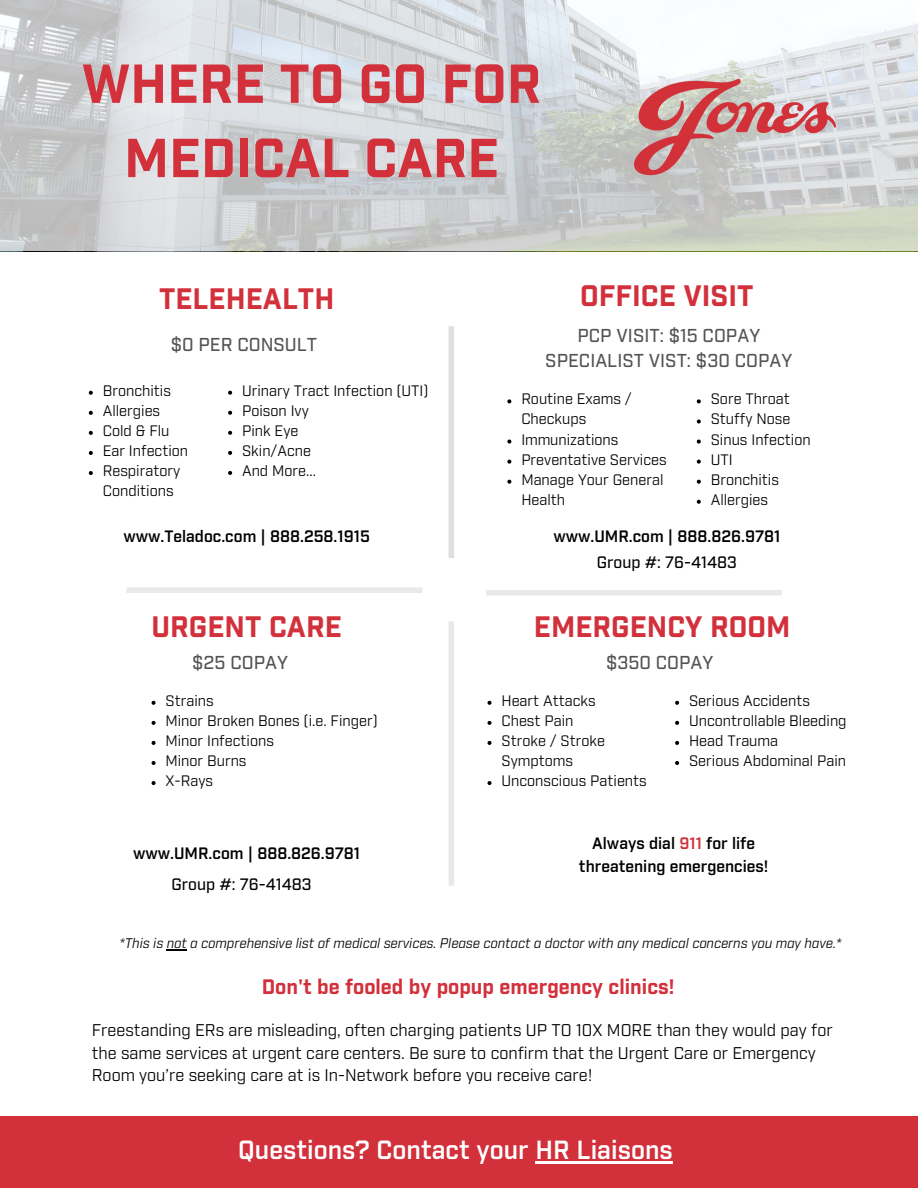
<style>
.page{position:relative;width:918px;height:1188px;background:#fff}
.page>*{position:absolute;margin:0;border:0;box-sizing:border-box;transform-origin:0 0}
.t1{font:700 53.25px/74.2px "Industry";color:#d2303b;text-align:center}
.t2{font:700 28.8px "Industry";color:#d2303b}
.t3{font:600 25.5px "Industry";color:#fff}
.t4{font:700 20.4px "Industry";color:#d2303b}
.t5{font:500 18.15px "Industry";color:#545454}
.t6{font:16.5px/22.5px "Industry";color:#000}
.t7{font:600 16.05px/22px "Industry";color:#000;text-align:center}
.t8{font:500 16.05px "Industry";color:#000}
.t9{font:14.7px/20.1px "Industry";color:#000}
.t10{font:italic 13.5px "Industry";color:#000}
.s1{color:#d2303b}
</style>
<div class="page">
<svg style="left:0;top:0;width:918px;height:251px;background:#d1d5d7"></svg>
<img style="left:609px;top:0;width:253px;height:252px">
<div style="left:486px;top:590px;width:296px;height:6px;background:#e9e9e9"></div>
<div style="left:449px;top:326px;width:5px;height:232px;background:#dfdfdf"></div>
<div style="left:449px;top:621px;width:5px;height:265px;background:#e9e9e9"></div>
<div style="left:126px;top:587px;width:296px;height:6px;background:#e9e9e9"></div>
<div style="left:0;top:1117px;width:918px;height:71px;background:#d2303b"></div>
<svg style="left:89px;top:391px;width:4px;height:4px"></svg>
<svg style="left:89px;top:411px;width:4px;height:4px"></svg>
<svg style="left:89px;top:431px;width:4px;height:4px"></svg>
<svg style="left:89px;top:451px;width:4px;height:4px"></svg>
<svg style="left:89px;top:471px;width:4px;height:4px"></svg>
<svg style="left:228px;top:391px;width:4px;height:4px"></svg>
<svg style="left:228px;top:411px;width:4px;height:4px"></svg>
<svg style="left:228px;top:431px;width:4px;height:4px"></svg>
<svg style="left:228px;top:451px;width:4px;height:4px"></svg>
<svg style="left:228px;top:471px;width:4px;height:4px"></svg>
<svg style="left:507px;top:399px;width:4px;height:4px"></svg>
<svg style="left:507px;top:440px;width:4px;height:4px"></svg>
<svg style="left:507px;top:460px;width:4px;height:4px"></svg>
<svg style="left:507px;top:480px;width:4px;height:4px"></svg>
<svg style="left:697px;top:399px;width:4px;height:4px"></svg>
<svg style="left:697px;top:419px;width:4px;height:4px"></svg>
<svg style="left:697px;top:440px;width:4px;height:4px"></svg>
<svg style="left:697px;top:460px;width:4px;height:4px"></svg>
<svg style="left:697px;top:480px;width:4px;height:4px"></svg>
<svg style="left:697px;top:500px;width:4px;height:4px"></svg>
<svg style="left:152px;top:701px;width:4px;height:4px"></svg>
<svg style="left:152px;top:721px;width:4px;height:4px"></svg>
<svg style="left:152px;top:741px;width:4px;height:4px"></svg>
<svg style="left:152px;top:761px;width:4px;height:4px"></svg>
<svg style="left:152px;top:781px;width:4px;height:4px"></svg>
<svg style="left:488px;top:701px;width:4px;height:4px"></svg>
<svg style="left:488px;top:721px;width:4px;height:4px"></svg>
<svg style="left:488px;top:741px;width:4px;height:4px"></svg>
<svg style="left:488px;top:781px;width:4px;height:4px"></svg>
<svg style="left:675px;top:701px;width:4px;height:4px"></svg>
<svg style="left:675px;top:721px;width:4px;height:4px"></svg>
<svg style="left:675px;top:741px;width:4px;height:4px"></svg>
<svg style="left:675px;top:761px;width:4px;height:4px"></svg>
<hr style="left:536px;top:1161px;width:137px;height:3px;background:#fff">
<svg style="left:167px;top:950px;width:20px;height:1px"></svg>
<p class="t1" style="left:82px;top:50px;width:461px">WHERE TO GO FOR<br>MEDICAL CARE</p>
<p class="t2" style="left:159px;top:286px;width:177px">TELEHEALTH</p>
<p class="t2" style="left:580px;top:284px;width:175px">OFFICE VISIT</p>
<p class="t5" style="left:171px;top:337px;width:148px">$0 PER CONSULT</p>
<p class="t9" style="left:103px;top:381px;width:70px">Bronchitis</p>
<p class="t9" style="left:103px;top:401px;width:59px">Allergies</p>
<p class="t9" style="left:103px;top:422px;width:68px">Cold &amp; Flu</p>
<p class="t9" style="left:103px;top:442px;width:87px">Ear Infection</p>
<p class="t9" style="left:103px;top:462px;width:79px">Respiratory<br>Conditions</p>
<p class="t9" style="left:242px;top:381px;width:188px">Urinary Tract Infection (UTI)</p>
<p class="t9" style="left:242px;top:401px;width:68px">Poison Ivy</p>
<p class="t9" style="left:242px;top:421px;width:58px">Pink Eye</p>
<p class="t9" style="left:242px;top:442px;width:71px">Skin/Acne</p>
<p class="t9" style="left:242px;top:462px;width:75px">And More...</p>
<p class="t7" style="left:123px;top:526px;width:248px">www.Teladoc.com | 888.258.1915</p>
<p class="t2" style="left:152px;top:614px;width:192px">URGENT CARE</p>
<p class="t5" style="left:577px;top:327px;width:184px">PCP VISIT: $15 COPAY</p>
<p class="t5" style="left:545px;top:352px;width:249px">SPECIALIST VIST: $30 COPAY</p>
<p class="t9" style="left:521px;top:390px;width:112px">Routine Exams /<br>Checkups</p>
<p class="t9" style="left:521px;top:430px;width:99px">Immunizations</p>
<p class="t9" style="left:521px;top:450px;width:147px">Preventative Services</p>
<p class="t9" style="left:521px;top:470px;width:144px">Manage Your General<br>Health</p>
<p class="t9" style="left:711px;top:390px;width:81px">Sore Throat</p>
<p class="t9" style="left:711px;top:410px;width:81px">Stuffy Nose</p>
<p class="t9" style="left:711px;top:430px;width:101px">Sinus Infection</p>
<p class="t9" style="left:711px;top:450px;width:23px">UTI</p>
<p class="t9" style="left:711px;top:470px;width:70px">Bronchitis</p>
<p class="t9" style="left:711px;top:490px;width:59px">Allergies</p>
<p class="t7" style="left:553px;top:526px;width:229px">www.UMR.com | 888.826.9781</p>
<p class="t8" style="left:597px;top:555px;width:142px">Group #: 76-41483</p>
<p class="t2" style="left:534px;top:614px;width:258px">EMERGENCY ROOM</p>
<p class="t5" style="left:192px;top:655px;width:97px">$25 COPAY</p>
<p class="t5" style="left:606px;top:655px;width:109px">$350 COPAY</p>
<p class="t9" style="left:166px;top:691px;width:50px">Strains</p>
<p class="t9" style="left:166px;top:712px;width:214px">Minor Broken Bones (i.e. Finger)</p>
<p class="t9" style="left:166px;top:732px;width:110px">Minor Infections</p>
<p class="t9" style="left:166px;top:752px;width:83px">Minor Burns</p>
<p class="t9" style="left:166px;top:772px;width:49px">X-Rays</p>
<p class="t7" style="left:133px;top:843px;width:229px">www.UMR.com | 888.826.9781</p>
<p class="t8" style="left:171px;top:878px;width:142px">Group #: 76-41483</p>
<p class="t9" style="left:501px;top:691px;width:96px">Heart Attacks</p>
<p class="t9" style="left:501px;top:712px;width:74px">Chest Pain</p>
<p class="t9" style="left:501px;top:732px;width:105px">Stroke / Stroke<br>Symptoms</p>
<p class="t9" style="left:501px;top:772px;width:147px">Unconscious Patients</p>
<p class="t9" style="left:689px;top:691px;width:122px">Serious Accidents</p>
<p class="t9" style="left:689px;top:712px;width:159px">Uncontrollable Bleeding</p>
<p class="t9" style="left:689px;top:732px;width:91px">Head Trauma</p>
<p class="t9" style="left:689px;top:752px;width:159px">Serious Abdominal Pain</p>
<p class="t7" style="left:579px;top:834px;width:191px">Always dial <span class="s1">911</span> for life threatening emergencies!</p>
<p class="t10" style="left:120px;top:938px;width:723px">*This is not a comprehensive list of medical services. Please contact a doctor with any medical concerns you may have.*</p>
<p class="t4" style="left:262px;top:977px;width:414px">Don't be fooled by popup emergency clinics!</p>
<p class="t6" style="left:92px;top:1020px;width:742px">Freestanding ERs are misleading, often charging patients UP TO 10X MORE than they would pay for the same services at urgent care centers. Be sure to confirm that the Urgent Care or Emergency<br>Room you’re seeking care at is In-Network before you receive care!</p>
<p class="t3" style="left:238px;top:1139px;width:436px">Questions? Contact your HR Liaisons</p>
</div>
